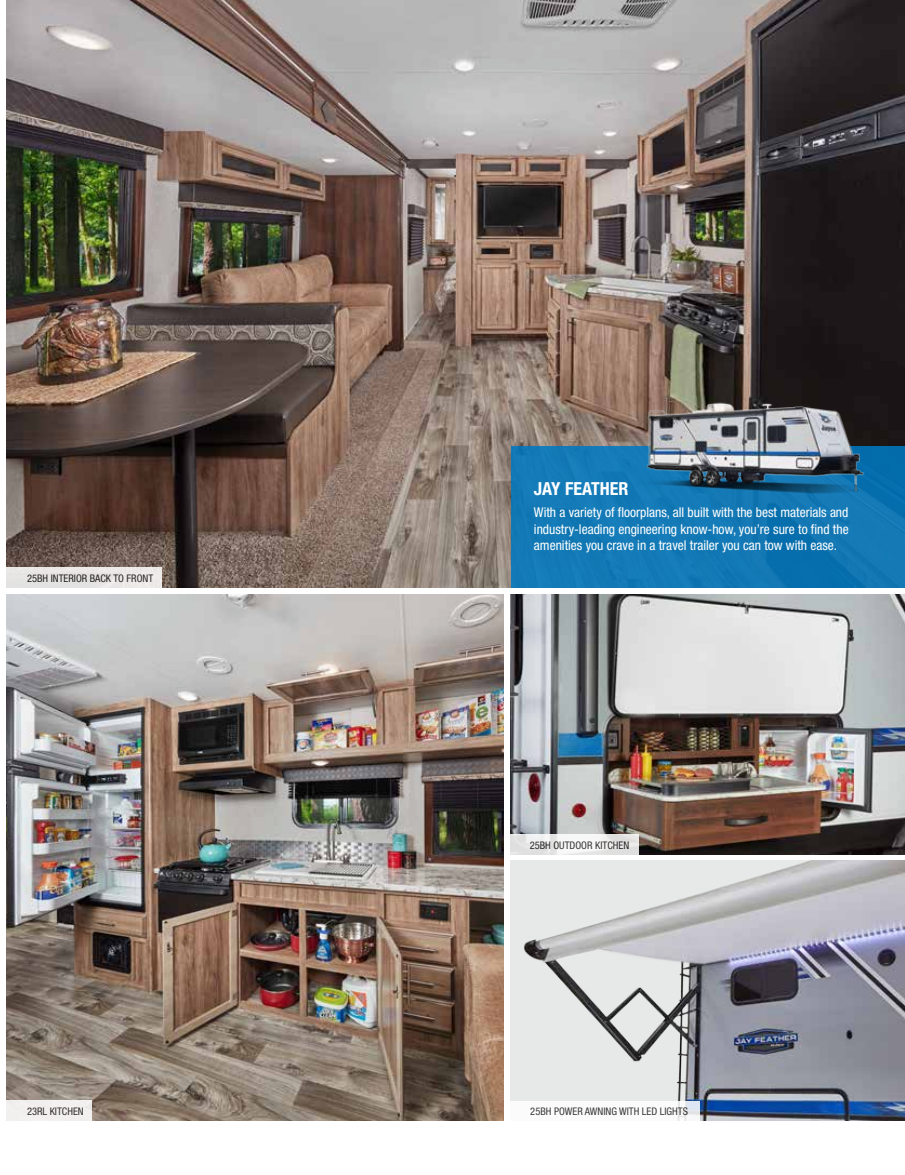
<style>
.page{position:relative;width:905px;height:1175px;background:#fff}
.page>*{position:absolute;margin:0;border:0;box-sizing:border-box;transform-origin:0 0}
.t1{font:700 condensed 18px "Helvetica Neue";color:#fff}
.t2{font:condensed 13.5px/16.5px "Helvetica Neue";color:#fff;text-align:justify}
.t3{font:condensed 10.5px "Helvetica Neue";color:#231f20}
</style>
<div class="page">
<img style="left:510px;top:860px;width:394px;height:260px">
<img style="left:7px;top:594px;width:496px;height:526px">
<img style="left:510px;top:594px;width:394px;height:260px">
<img style="left:7px;top:0;width:897px;height:587px">
<div style="left:7px;top:1100px;width:85px;height:20px;background:#f1f0ef"></div>
<svg style="left:510px;top:834px;width:129px;height:20px"></svg>
<div style="left:510px;top:446px;width:394px;height:141px;background:linear-gradient(to right,#157cb9,#0d73b0)"></div>
<img style="left:631px;top:369px;width:257px;height:149px">
<div style="left:7px;top:567px;width:155px;height:20px;background:#e8e6e5"></div>
<div style="left:510px;top:1101px;width:189px;height:20px;background:#fff"></div>
<p class="t3" style="left:27px;top:571px;width:128px">25BH INTERIOR BACK TO FRONT</p>
<p class="t3" style="left:27px;top:1105px;width:58px">23RL KITCHEN</p>
<h1 class="t1" style="left:534px;top:477px;width:96px">JAY FEATHER</h1>
<p class="t2" style="left:534px;top:504px;width:316px">With a variety of floorplans, all built with the best materials and industry-leading engineering know-how, you’re sure to find the amenities you crave in a travel trailer you can tow with ease.</p>
<p class="t3" style="left:529px;top:839px;width:101px">25BH OUTDOOR KITCHEN</p>
<p class="t3" style="left:530px;top:1105px;width:159px">25BH POWER AWNING WITH LED LIGHTS</p>
</div>
